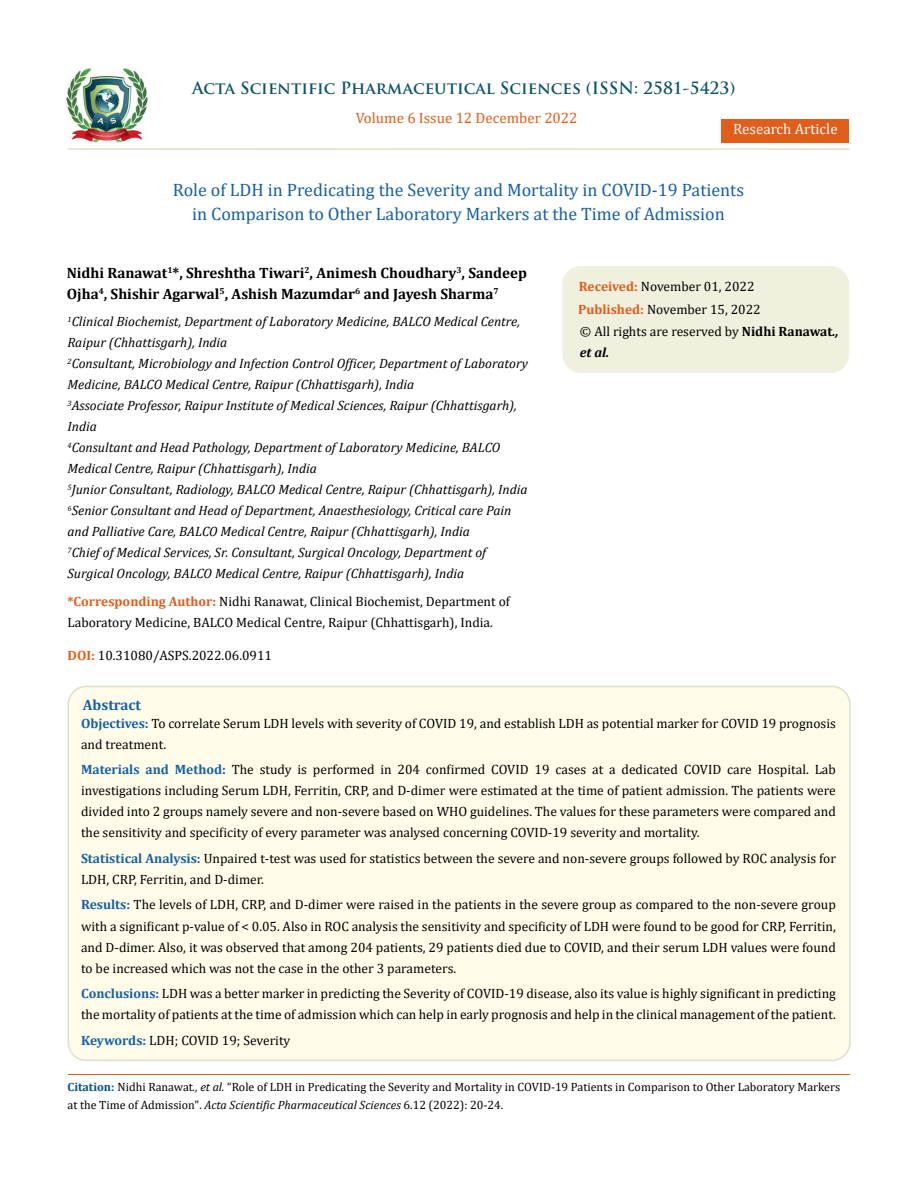
<style>
.page{position:relative;width:917px;height:1188px;background:#fff}
.page>*{position:absolute;margin:0;border:0;box-sizing:border-box;transform-origin:0 0}
.t1{font:18px/24px "Cambria";color:#1560a6;text-align:center}
.t2{font:700 16.5px "Trajan Pro";color:#0e546a}
.t3{font:700 15px/21px "Cambria";color:#000}
.t4{font:15px "Cambria";color:#e05d1a}
.t5{font:15px "Cambria";color:#fff}
.t6{font:700 15px "Cambria";color:#1560a6}
.t7{font:13.5px/21px "Cambria";color:#000}
.t8{font:italic 13.5px/21px "Cambria";color:#000}
.t9{font:12px/18px "Cambria";color:#000}
.s1{font-weight:700;color:#e05d1a}
.s2{font-weight:700}
.s3{font-weight:700;font-style:italic}
.s4{font-weight:700;color:#1560a6}
.s5{font-weight:700;color:#035089}
.s6{font-style:italic}
</style>
<div class="page">
<img style="left:67px;top:68px;width:80px;height:74px">
<div style="left:721px;top:119px;width:128px;height:23px;background:#e05d1a"></div>
<div style="left:563px;top:267px;width:285px;height:105px;background:#f1f0de;border-radius:18px"></div>
<div style="left:562px;top:266px;width:287px;height:107px;border:2px solid #f1f0de;border-radius:18px"></div>
<div style="left:68px;top:686px;width:781px;height:374px;background:#fffde9;border-radius:18px"></div>
<div style="left:67px;top:686px;width:783px;height:375px;border:2px solid #e0dfcd;border-radius:18px"></div>
<hr style="left:68px;top:1075px;width:781px;height:1px;background:#e05d1a">
<hr style="left:67px;top:148px;width:782px;height:2px;background:#e0dfcd">
<p class="t2" style="left:192px;top:77px;width:545px">Acta Scientific Pharmaceutical Sciences (ISSN: 2581-5423)</p>
<p class="t4" style="left:356px;top:109px;width:223px">Volume 6 Issue 12 December 2022</p>
<p class="t5" style="left:733px;top:120px;width:106px">Research Article</p>
<h1 class="t1" style="left:173px;top:178px;width:572px">Role of LDH in Predicating the Severity and Mortality in COVID-19 Patients in Comparison to Other Laboratory Markers at the Time of Admission</h1>
<p class="t3" style="left:67px;top:262px;width:462px">Nidhi Ranawat<sup>1</sup>*, Shreshtha Tiwari<sup>2</sup>, Animesh Choudhary<sup>3</sup>, Sandeep<br>Ojha<sup>4</sup>, Shishir Agarwal<sup>5</sup>, Ashish Mazumdar<sup>6</sup> and Jayesh Sharma<sup>7</sup></p>
<p class="t8" style="left:67px;top:311px;width:462px"><sup>1</sup>Clinical Biochemist, Department of Laboratory Medicine, BALCO Medical Centre, Raipur (Chhattisgarh), India<br><sup>2</sup>Consultant, Microbiology and Infection Control Officer, Department of Laboratory Medicine, BALCO Medical Centre, Raipur (Chhattisgarh), India<br><sup>3</sup>Associate Professor, Raipur Institute of Medical Sciences, Raipur (Chhattisgarh), India<br><sup>4</sup>Consultant and Head Pathology, Department of Laboratory Medicine, BALCO Medical Centre, Raipur (Chhattisgarh), India<br><sup>5</sup>Junior Consultant, Radiology, BALCO Medical Centre, Raipur (Chhattisgarh), India <sup>6</sup>Senior Consultant and Head of Department, Anaesthesiology, Critical care Pain and Palliative Care, BALCO Medical Centre, Raipur (Chhattisgarh), India<br><sup>7</sup>Chief of Medical Services, Sr. Consultant, Surgical Oncology, Department of Surgical Oncology, BALCO Medical Centre, Raipur (Chhattisgarh), India</p>
<p class="t7" style="left:67px;top:591px;width:444px"><span class="s1">*Corresponding Author:</span> Nidhi Ranawat, Clinical Biochemist, Department of<br>Laboratory Medicine, BALCO Medical Centre, Raipur (Chhattisgarh), India.</p>
<p class="t7" style="left:67px;top:645px;width:206px"><span class="s1">DOI:</span> 10.31080/ASPS.2022.06.0911</p>
<p class="t6" style="left:83px;top:694px;width:60px">Abstract</p>
<p class="t7" style="left:578px;top:275px;width:184px;line-height:23px"><span class="s1">Received:</span> November 01, 2022<br><span class="s1">Published:</span> November 15, 2022</p>
<p class="t7" style="left:580px;top:321px;width:260px">© All rights are reserved by <span class="s2">Nidhi Ranawat</span><span class="s3">., et al.</span></p>
<p class="t7" style="left:81px;top:713px;width:756px"><span class="s4">Objectives:</span> To correlate Serum LDH levels with severity of COVID 19, and establish LDH as potential marker for COVID 19 prognosis and treatment.</p>
<p class="t7" style="left:81px;top:759px;width:756px;text-align:justify"><span class="s4">Materials and Method:</span> The study is performed in 204 confirmed COVID 19 cases at a dedicated COVID care Hospital. Lab investigations including Serum LDH, Ferritin, CRP, and D-dimer were estimated at the time of patient admission. The patients were divided into 2 groups namely severe and non-severe based on WHO guidelines. The values for these parameters were compared and the sensitivity and specificity of every parameter was analysed concerning COVID-19 severity and mortality.</p>
<p class="t7" style="left:81px;top:848px;width:756px"><span class="s4">Statistical Analysis:</span> Unpaired t-test was used for statistics between the severe and non-severe groups followed by ROC analysis for<br>LDH, CRP, Ferritin, and D-dimer.</p>
<p class="t7" style="left:81px;top:894px;width:756px;text-align:justify"><span class="s4">Results:</span> The levels of LDH, CRP, and D-dimer were raised in the patients in the severe group as compared to the non-severe group with a significant p-value of &lt; 0.05. Also in ROC analysis the sensitivity and specificity of LDH were found to be good for CRP, Ferritin, and D-dimer. Also, it was observed that among 204 patients, 29 patients died due to COVID, and their serum LDH values were found to be increased which was not the case in the other 3 parameters.</p>
<p class="t7" style="left:81px;top:983px;width:756px"><span class="s4">Conclusions:</span> LDH was a better marker in predicting the Severity of COVID-19 disease, also its value is highly significant in predicting the mortality of patients at the time of admission which can help in early prognosis and help in the clinical management of the patient.</p>
<p class="t7" style="left:81px;top:1029px;width:211px"><span class="s4">Keywords:</span> LDH; COVID 19; Severity</p>
<p class="t9" style="left:68px;top:1078px;width:774px"><span class="s5">Citation:</span> Nidhi Ranawat<span class="s6">., et al.</span> “Role of LDH in Predicating the Severity and Mortality in COVID-19 Patients in Comparison to Other Laboratory Markers at the Time of Admission". <span class="s6">Acta Scientific Pharmaceutical Sciences</span> 6.12 (2022): 20-24.</p>
</div>
